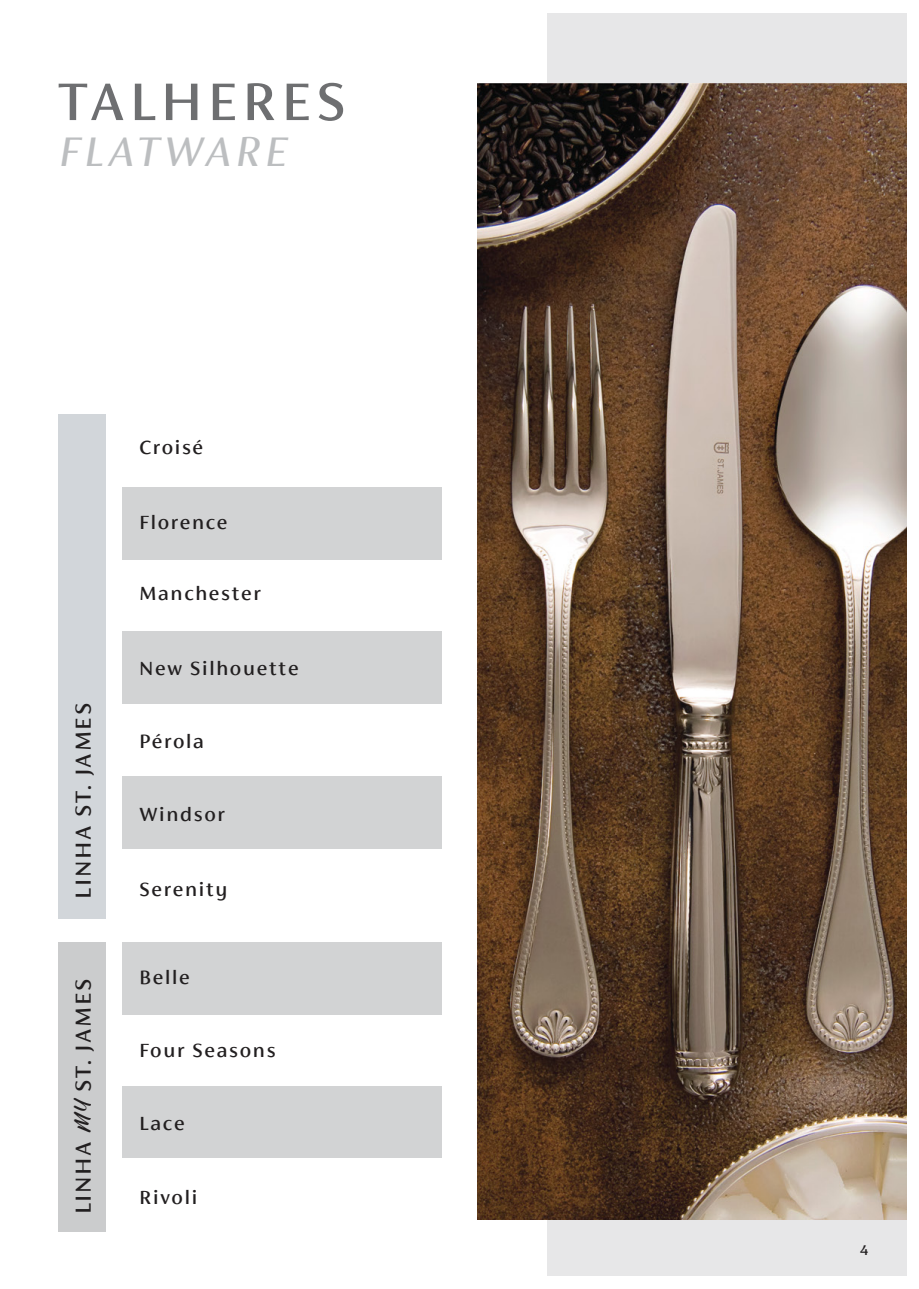
<style>
.page{position:relative;width:919px;height:1289px;background:#fff}
.page>*{position:absolute;margin:0;border:0;box-sizing:border-box;transform-origin:0 0}
.t1{font:500 58.8px "FS Siena";letter-spacing:.08em;color:#6e6f71}
.t2{font:italic 46.65px "FS Siena";letter-spacing:.08em;color:#bcbec0}
.t3{font:500 24px "FS Siena";letter-spacing:.08em;color:#221f20}
.t4{font:500 21px "FS Siena";letter-spacing:.08em;color:#221f20}
.t5{font:500 15.45px "FS Siena";color:#221f20}
.s1{font-family:"FS Shepton";font-weight:400}
</style>
<div class="page">
<div style="left:122px;top:942px;width:319px;height:72px;background:#d2d3d4"></div>
<div style="left:547px;top:13px;width:359px;height:1262px;background:#e7e7e8"></div>
<div style="left:58px;top:414px;width:47px;height:505px;background:#d2d6da"></div>
<div style="left:58px;top:942px;width:47px;height:289px;background:#cbcccd"></div>
<div style="left:122px;top:487px;width:319px;height:72px;background:#d2d3d4"></div>
<div style="left:122px;top:631px;width:319px;height:73px;background:#d2d3d4"></div>
<div style="left:122px;top:776px;width:319px;height:73px;background:#d2d3d4"></div>
<div style="left:122px;top:1086px;width:319px;height:72px;background:#d2d3d4"></div>
<img style="left:478px;top:84px;width:428px;height:1135px">
<h1 class="t1" style="left:58px;top:70px;width:289px">TALHERES</h1>
<h2 class="t2" style="left:58px;top:126px;width:231px">FLATWARE</h2>
<p class="t4" style="left:139px;top:435px;width:65px">Croisé</p>
<p class="t4" style="left:139px;top:511px;width:90px">Florence</p>
<p class="t4" style="left:139px;top:582px;width:123px">Manchester</p>
<p class="t3" style="left:70px;top:898px;width:197px;rotate:-90deg">LINHA ST. JAMES</p>
<p class="t3" style="left:70px;top:1214px;width:238px;rotate:-90deg">LINHA <span class="s1">MY</span> ST. JAMES</p>
<p class="t4" style="left:139px;top:657px;width:161px">New Silhouette</p>
<p class="t4" style="left:139px;top:729px;width:66px">Pérola</p>
<p class="t4" style="left:139px;top:803px;width:87px">Windsor</p>
<p class="t4" style="left:139px;top:877px;width:90px">Serenity</p>
<p class="t4" style="left:139px;top:966px;width:52px">Belle</p>
<p class="t4" style="left:139px;top:1039px;width:138px">Four Seasons</p>
<p class="t4" style="left:139px;top:1111px;width:47px">Lace</p>
<p class="t4" style="left:139px;top:1185px;width:59px">Rivoli</p>
<p class="t5" style="left:860px;top:1241px;width:9px">4</p>
</div>
